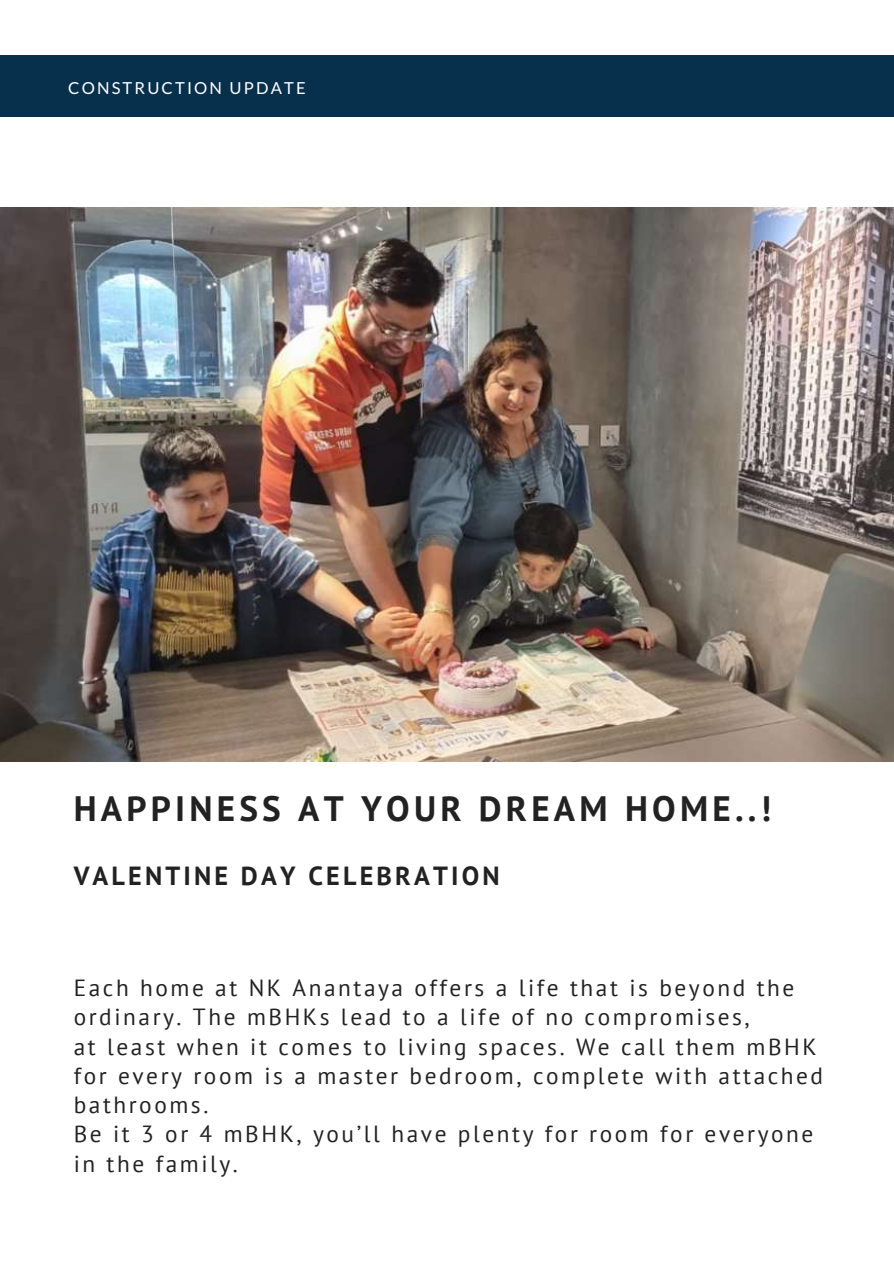
<style>
.page{position:relative;width:894px;height:1264px;background:#fff}
.page>*{position:absolute;margin:0;border:0;box-sizing:border-box;transform-origin:0 0}
.t1{font:700 35.25px "PT Sans";letter-spacing:.12em;color:#222}
.t2{font:700 26.25px "PT Sans";letter-spacing:.12em;color:#222}
.t3{font:23.25px/29.2px "PT Sans";letter-spacing:.11em;color:#222}
.t4{font:16.5px "Lato";letter-spacing:.13em;color:#fff}
</style>
<div class="page">
<div style="left:0;top:55px;width:893px;height:61px;background:#07304d"></div>
<img style="left:0;top:208px;width:893px;height:553px">
<p class="t4" style="left:68px;top:78px;width:239px">CONSTRUCTION UPDATE</p>
<h1 class="t1" style="left:74px;top:785px;width:698px">HAPPINESS AT YOUR DREAM HOME..!</h1>
<p class="t2" style="left:74px;top:858px;width:427px">VALENTINE DAY CELEBRATION</p>
<p class="t3" style="left:74px;top:972px;width:750px">Each home at NK Anantaya offers a life that is beyond the ordinary. The mBHKs lead to a life of no compromises,<br>at least when it comes to living spaces. We call them mBHK for every room is a master bedroom, complete with attached bathrooms.<br>Be it 3 or 4 mBHK, you’ll have plenty for room for everyone in the family.</p>
</div>
